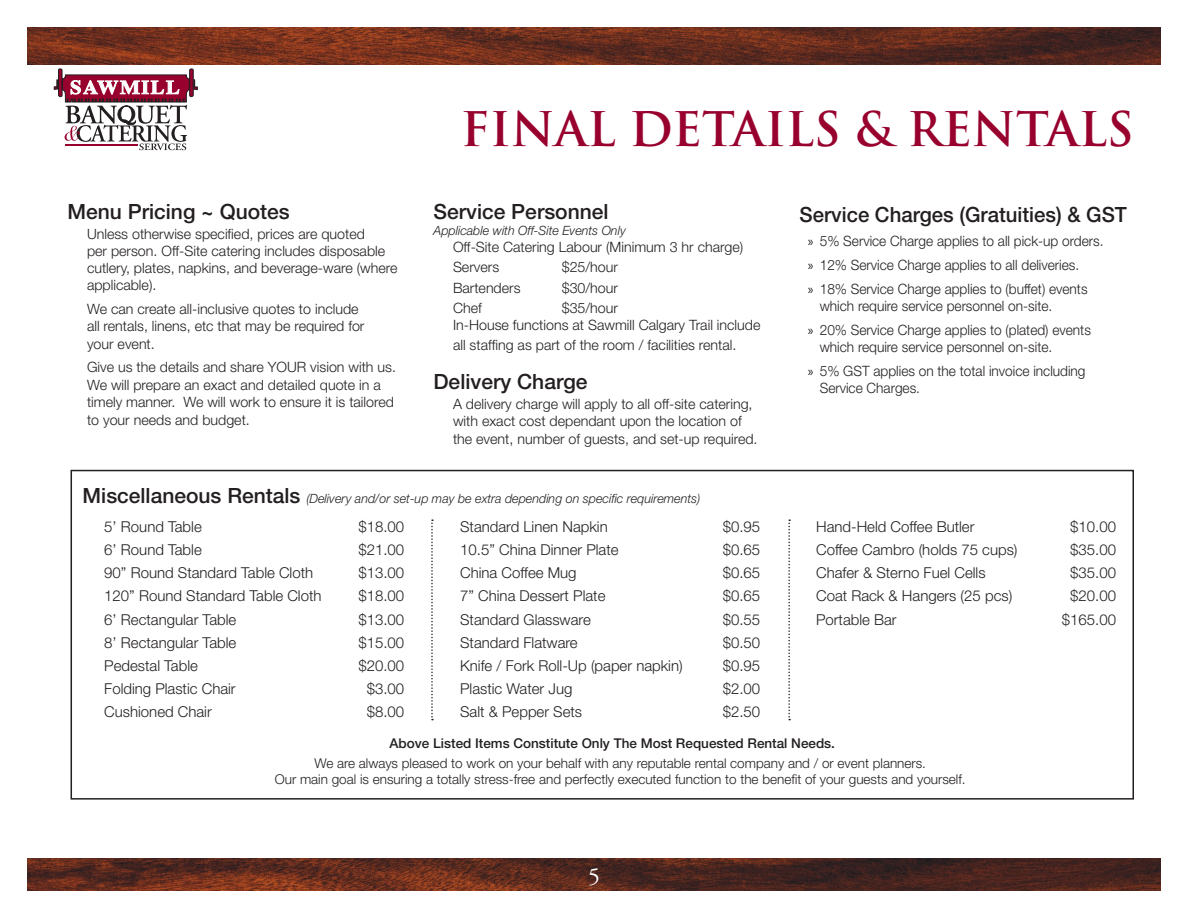
<style>
.page{position:relative;width:1188px;height:918px;background:#fff}
.page>*{position:absolute;margin:0;border:0;box-sizing:border-box;transform-origin:0 0}
.t1{font:700 46.5px "Trajan";color:#98012d}
.t2{font:24px "Adobe Garamond";color:#fff}
.t3{font:500 21px "Helvetica Neue";color:#231f20}
.t4{font:300 15px "Helvetica Neue";color:#231f20}
.t5{font:300 14.25px/17.1px "Helvetica Neue";color:#231f20}
.t6{font:300 14.25px/23.9px "Helvetica Neue";color:#231f20;scale:.96 1}
.t7{font:300 13.5px/16.2px "Helvetica Neue";color:#231f20;text-align:center}
.t8{font:500 13.5px "Helvetica Neue";color:#231f20}
.t9{font:italic 300 12.75px "Helvetica Neue";color:#231f20}
.s1{font-family:"Myriad Pro";font-weight:400}
.s2{font-weight:500;font-style:normal;font-size:21px}
</style>
<div class="page">
<img style="left:27px;top:27px;width:1134px;height:37px">
<img style="left:27px;top:859px;width:1134px;height:32px">
<svg style="left:54px;top:69px;width:144px;height:81px"></svg>
<hr style="left:65px;top:144px;width:73px;height:2px;background:#98012d">
<div style="left:71px;top:470px;width:1063px;height:330px;border:2px solid #231f20"></div>
<svg style="left:431px;top:519px;width:2px;height:201px"></svg>
<svg style="left:788px;top:519px;width:2px;height:201px"></svg>
<h3 class="t3" style="left:68px;top:199px;width:224px">Menu Pricing ~ Quotes</h3>
<p class="t5" style="left:87px;top:225px;width:312px">Unless otherwise specified, prices are quoted<br>per person. Off-Site catering includes disposable cutlery, plates, napkins, and beverage-ware (where applicable).</p>
<p class="t5" style="left:87px;top:300px;width:279px">We can create all-inclusive quotes to include all rentals, linens, etc that may be required for your event.</p>
<p class="t5" style="left:87px;top:358px;width:311px">Give us the details and share YOUR vision with us.<br>We will prepare an exact and detailed quote in a timely manner. We will work to ensure it is tailored to your needs and budget.</p>
<h1 class="t1" style="left:461px;top:100px;width:675px">FINAL DETAILS &amp; RENTALS</h1>
<h3 class="t3" style="left:434px;top:199px;width:177px">Service Personnel</h3>
<p class="t9" style="left:434px;top:223px;width:194px">Applicable with Off-Site Events Only</p>
<p class="t5" style="left:453px;top:237px;width:292px;line-height:20.4px">Off-Site Catering Labour (Minimum 3 hr charge)<br>Servers</p>
<p class="t5" style="left:562px;top:259px;width:58px">$25/hour</p>
<p class="t5" style="left:453px;top:279px;width:69px">Bartenders</p>
<p class="t5" style="left:562px;top:279px;width:58px">$30/hour</p>
<p class="t5" style="left:453px;top:299px;width:30px">Chef</p>
<p class="t5" style="left:453px;top:299px;width:309px;text-indent:109px">$35/hour<br>In-House functions at Sawmill Calgary Trail include</p>
<p class="t5" style="left:453px;top:336px;width:285px">all staffing as part of the room / facilities rental.</p>
<h3 class="t3" style="left:434px;top:369px;width:156px">Delivery Charge</h3>
<p class="t5" style="left:453px;top:395px;width:306px;line-height:17.5px">A delivery charge will apply to all off-site catering, with exact cost dependant upon the location of the event, number of guests, and set-up required.</p>
<h3 class="t3" style="left:800px;top:202px;width:329px">Service Charges (Gratuities) &amp; GST</h3>
<p class="t6" style="left:808px;top:229px;width:310px"><span class="s1">»</span> 5% Service Charge applies to all pick-up orders. <span class="s1">»</span> 12% Service Charge applies to all deliveries.<br><span class="s1">»</span> 18% Service Charge applies to (buffet) events</p>
<p class="t6" style="left:808px;top:294px;width:296px;text-indent:12px">which require service personnel on-site.<br><span class="s1">»</span> 20% Service Charge applies to (plated) events</p>
<p class="t6" style="left:808px;top:335px;width:291px;text-indent:12px">which require service personnel on-site.<br><span class="s1">»</span> 5% GST applies on the total invoice including</p>
<p class="t6" style="left:820px;top:376px;width:106px">Service Charges.</p>
<p class="t9" style="left:83px;top:491px;width:619px"><span class="s2">Miscellaneous Rentals</span> (Delivery and/or set-up may be extra depending on specific requirements)</p>
<p class="t4" style="left:104px;top:518px;width:99px">5’ Round Table</p>
<p class="t4" style="left:358px;top:518px;width:47px">$18.00</p>
<p class="t4" style="left:104px;top:541px;width:99px">6’ Round Table</p>
<p class="t4" style="left:358px;top:541px;width:47px">$21.00</p>
<p class="t4" style="left:104px;top:564px;width:210px">90” Round Standard Table Cloth</p>
<p class="t4" style="left:358px;top:564px;width:47px">$13.00</p>
<p class="t4" style="left:104px;top:587px;width:219px">120” Round Standard Table Cloth</p>
<p class="t4" style="left:358px;top:587px;width:47px">$18.00</p>
<p class="t4" style="left:104px;top:610px;width:134px">6’ Rectangular Table</p>
<p class="t4" style="left:358px;top:610px;width:47px">$13.00</p>
<p class="t4" style="left:104px;top:633px;width:134px">8’ Rectangular Table</p>
<p class="t4" style="left:358px;top:633px;width:47px">$15.00</p>
<p class="t4" style="left:104px;top:656px;width:95px">Pedestal Table</p>
<p class="t4" style="left:358px;top:656px;width:47px">$20.00</p>
<p class="t4" style="left:104px;top:679px;width:133px">Folding Plastic Chair</p>
<p class="t4" style="left:367px;top:679px;width:39px">$3.00</p>
<p class="t4" style="left:104px;top:702px;width:109px">Cushioned Chair</p>
<p class="t4" style="left:367px;top:702px;width:39px">$8.00</p>
<p class="t4" style="left:460px;top:518px;width:149px">Standard Linen Napkin</p>
<p class="t4" style="left:723px;top:518px;width:39px">$0.95</p>
<p class="t4" style="left:460px;top:541px;width:160px">10.5” China Dinner Plate</p>
<p class="t4" style="left:723px;top:541px;width:39px">$0.65</p>
<p class="t4" style="left:460px;top:564px;width:118px">China Coffee Mug</p>
<p class="t4" style="left:723px;top:564px;width:39px">$0.65</p>
<p class="t4" style="left:460px;top:587px;width:147px">7” China Dessert Plate</p>
<p class="t4" style="left:723px;top:587px;width:39px">$0.65</p>
<p class="t4" style="left:460px;top:610px;width:132px">Standard Glassware</p>
<p class="t4" style="left:723px;top:610px;width:39px">$0.55</p>
<p class="t4" style="left:460px;top:633px;width:119px">Standard Flatware</p>
<p class="t4" style="left:723px;top:633px;width:39px">$0.50</p>
<p class="t4" style="left:460px;top:656px;width:224px">Knife / Fork Roll-Up (paper napkin)</p>
<p class="t4" style="left:723px;top:656px;width:39px">$0.95</p>
<p class="t4" style="left:460px;top:679px;width:114px">Plastic Water Jug</p>
<p class="t4" style="left:723px;top:679px;width:39px">$2.00</p>
<p class="t4" style="left:460px;top:702px;width:123px">Salt &amp; Pepper Sets</p>
<p class="t4" style="left:723px;top:702px;width:39px">$2.50</p>
<p class="t4" style="left:816px;top:518px;width:160px">Hand-Held Coffee Butler</p>
<p class="t4" style="left:1070px;top:518px;width:47px">$10.00</p>
<p class="t4" style="left:816px;top:541px;width:203px">Coffee Cambro (holds 75 cups)</p>
<p class="t4" style="left:1070px;top:541px;width:47px">$35.00</p>
<p class="t4" style="left:816px;top:564px;width:171px">Chafer &amp; Sterno Fuel Cells</p>
<p class="t4" style="left:1070px;top:564px;width:47px">$35.00</p>
<p class="t4" style="left:816px;top:587px;width:198px">Coat Rack &amp; Hangers (25 pcs)</p>
<p class="t4" style="left:1070px;top:587px;width:47px">$20.00</p>
<p class="t4" style="left:816px;top:610px;width:82px">Portable Bar</p>
<p class="t4" style="left:1062px;top:610px;width:56px">$165.00</p>
<p class="t8" style="left:390px;top:735px;width:447px">Above Listed Items Constitute Only The Most Requested Rental Needs.</p>
<p class="t7" style="left:275px;top:754px;width:692px">We are always pleased to work on your behalf with any reputable rental company and / or event planners.<br>Our main goal is ensuring a totally stress-free and perfectly executed function to the benefit of your guests and yourself.</p>
<h2 class="t2" style="left:588px;top:863px;width:13px">5</h2>
</div>
